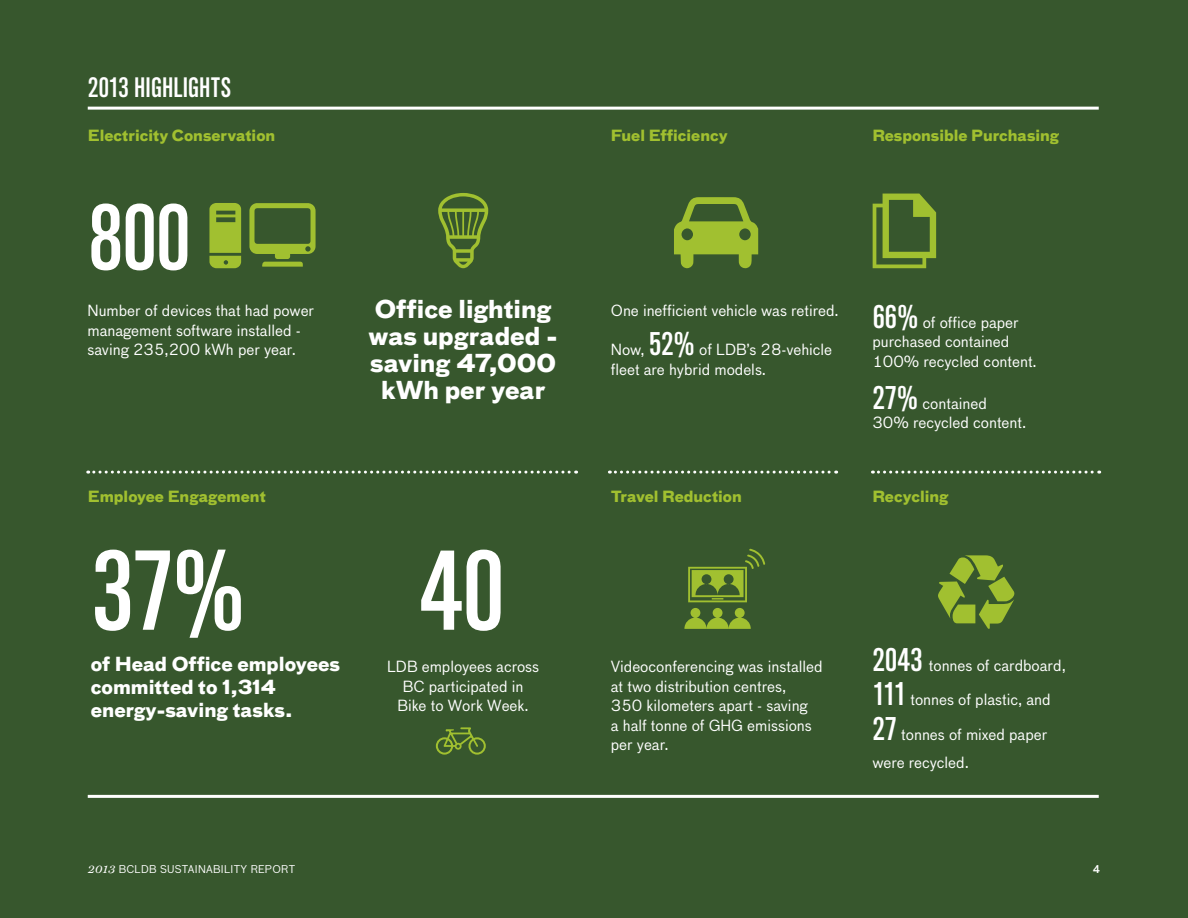
<style>
.page{position:relative;width:1188px;height:918px;background:#37572d}
.page>*{position:absolute;margin:0;border:0;box-sizing:border-box;transform-origin:0 0}
.t1{font:108.75px "Alpin Gothic CG No 2";color:#fff}
.t2{font:89.55px "Alpin Gothic CG No 2";color:#fff}
.t3{font:27px "Alpin Gothic CG No 2";color:#fff}
.t4{font:700 24px/27px "Bau LF";color:#fff;text-align:center}
.t5{font:700 18.75px/23.1px "Bau LF";color:#fff}
.t6{font:15px/19.5px "Bau TF";color:#fff}
.t7{font:700 15px "Bau LF";color:#a1c030}
.t8{font:10.5px "Bau LF";letter-spacing:.03em;color:#fff}
.t9{font:500 10.5px "Bau LF";color:#fff}
.s1{font-family:"Alpin Gothic CG No 2";font-size:31.5px}
.s2{font-family:"Miller Text";font-style:italic;font-size:12px}
</style>
<div class="page">
<svg style="left:609px;top:471px;width:228px;height:3px"></svg>
<svg style="left:872px;top:471px;width:228px;height:3px"></svg>
<svg style="left:873px;top:194px;width:63px;height:74px"></svg>
<svg style="left:674px;top:197px;width:84px;height:72px"></svg>
<svg style="left:938px;top:555px;width:76px;height:74px"></svg>
<svg style="left:436px;top:727px;width:50px;height:28px"></svg>
<svg style="left:438px;top:193px;width:50px;height:75px"></svg>
<svg style="left:684px;top:549px;width:81px;height:80px"></svg>
<svg style="left:249px;top:203px;width:67px;height:64px"></svg>
<svg style="left:209px;top:203px;width:32px;height:65px;background:#8fae2f"></svg>
<svg style="left:88px;top:471px;width:489px;height:3px"></svg>
<hr style="left:88px;top:107px;width:1011px;height:3px;background:#fff">
<hr style="left:88px;top:795px;width:1011px;height:3px;background:#fff">
<h3 class="t3" style="left:88px;top:72px;width:145px">2013 HIGHLIGHTS</h3>
<p class="t7" style="left:88px;top:125px;width:189px">Electricity Conservation</p>
<p class="t7" style="left:611px;top:125px;width:118px">Fuel Efficiency</p>
<p class="t7" style="left:872px;top:125px;width:188px">Responsible Purchasing</p>
<h2 class="t2" style="left:88px;top:184px;width:106px">800</h2>
<h3 class="t4" style="left:369px;top:295px;width:191px">Office lighting was upgraded - saving 47,000 kWh per year</h3>
<p class="t6" style="left:87px;top:301px;width:228px">Number of devices that had power management software installed - saving 235,200 kWh per year.</p>
<p class="t6" style="left:611px;top:301px;width:229px">One inefficient vehicle was retired.</p>
<p class="t6" style="left:611px;top:340px;width:223px">Now, <span class="s1">52%</span> of LDB’s 28-vehicle fleet are hybrid models.</p>
<p class="t6" style="left:872px;top:313px;width:166px"><span class="s1">66%</span> of office paper purchased contained<br>100% recycled content.</p>
<p class="t6" style="left:872px;top:394px;width:155px"><span class="s1">27%</span> contained<br>30% recycled content.</p>
<p class="t7" style="left:88px;top:487px;width:180px">Employee Engagement</p>
<h1 class="t1" style="left:91px;top:526px;width:158px">37%</h1>
<h1 class="t1" style="left:419px;top:526px;width:88px">40</h1>
<p class="t5" style="left:91px;top:652px;width:251px">of Head Office employees committed to 1,314 energy-saving tasks.</p>
<p class="t6" style="left:387px;top:657px;width:154px;text-align:center">LDB employees across<br>BC participated in<br>Bike to Work Week.</p>
<p class="t7" style="left:611px;top:487px;width:132px">Travel Reduction</p>
<p class="t7" style="left:872px;top:487px;width:78px">Recycling</p>
<p class="t6" style="left:611px;top:657px;width:213px">Videoconferencing was installed at two distribution centres,<br>350 kilometers apart - saving<br>a half tonne of GHG emissions per year.</p>
<p class="t6" style="left:872px;top:655px;width:195px"><span class="s1">2043</span> tonnes of cardboard,</p>
<p class="t6" style="left:872px;top:690px;width:180px"><span class="s1">111</span> tonnes of plastic, and</p>
<p class="t6" style="left:872px;top:720px;width:176px;line-height:28.5px"><span class="s1">27</span> tonnes of mixed paper were recycled.</p>
<p class="t8" style="left:88px;top:863px;width:209px"><span class="s2">2013</span> BCLDB SUSTAINABILITY REPORT</p>
<p class="t9" style="left:1093px;top:863px;width:9px">4</p>
</div>
